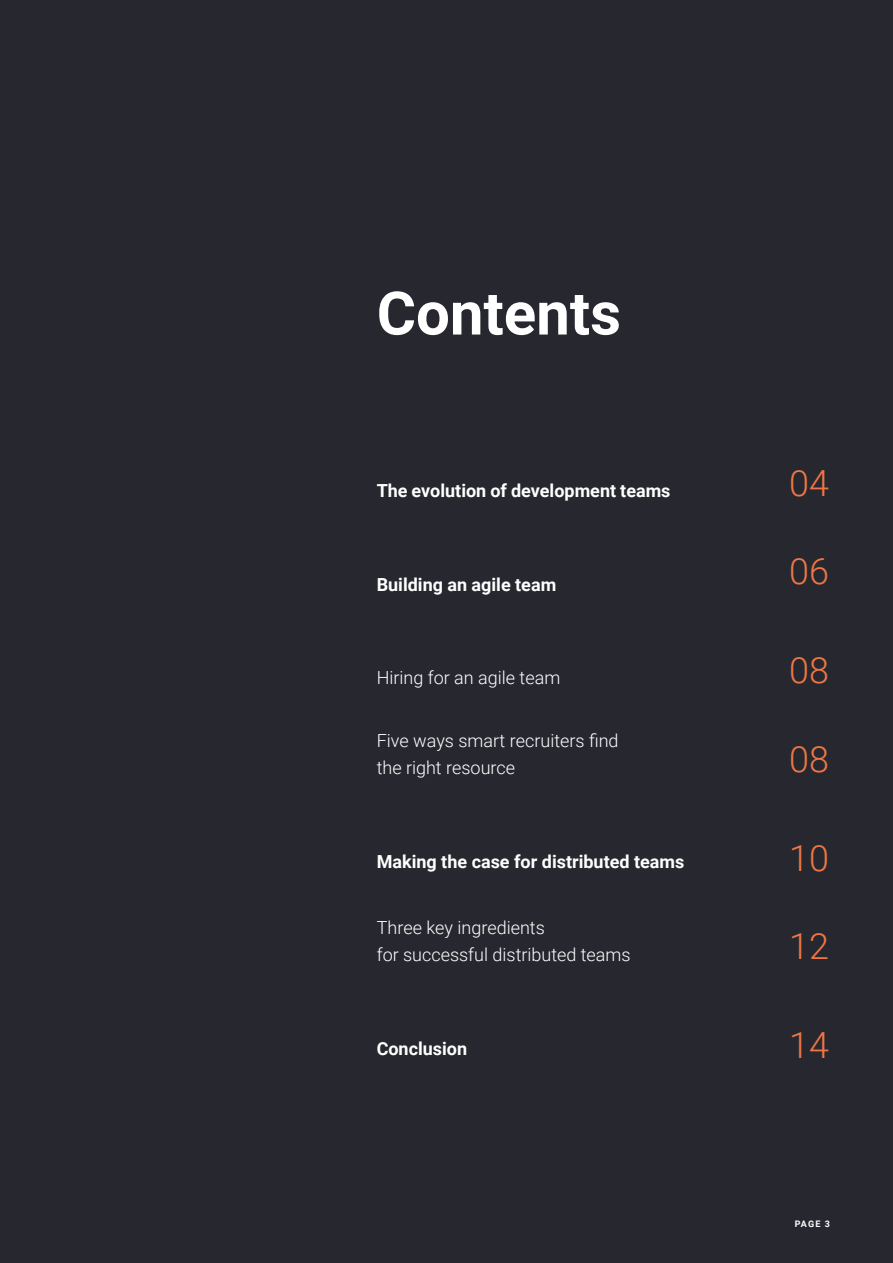
<style>
.page{position:relative;width:893px;height:1263px;background:#27282f}
.page>*{position:absolute;margin:0;border:0;box-sizing:border-box;transform-origin:0 0}
.t1{font:700 60px "Roboto";color:#fff}
.t2{font:300 36px "Roboto";color:#ee7644}
.t3{font:300 18px/27px "Roboto";color:#fff}
.t4{font:700 18px "Roboto";color:#fff}
.t5{font:700 9px "Roboto";color:#fff}
</style>
<div class="page">
<h1 class="t1" style="left:377px;top:271px;width:246px">Contents</h1>
<p class="t4" style="left:377px;top:478px;width:295px">The evolution of development teams</p>
<p class="t4" style="left:377px;top:572px;width:181px">Building an agile team</p>
<p class="t3" style="left:377px;top:663px;width:185px">Hiring for an agile team</p>
<p class="t3" style="left:377px;top:727px;width:243px">Five ways smart recruiters find the right resource</p>
<p class="t4" style="left:377px;top:849px;width:309px">Making the case for distributed teams</p>
<p class="t3" style="left:377px;top:914px;width:255px">Three key ingredients<br>for successful distributed teams</p>
<p class="t4" style="left:377px;top:1036px;width:92px">Conclusion</p>
<h2 class="t2" style="left:789px;top:458px;width:41px">04</h2>
<h2 class="t2" style="left:789px;top:546px;width:41px">06</h2>
<h2 class="t2" style="left:789px;top:645px;width:41px">08</h2>
<h2 class="t2" style="left:789px;top:733px;width:41px">08</h2>
<h2 class="t2" style="left:789px;top:832px;width:41px">10</h2>
<h2 class="t2" style="left:789px;top:920px;width:41px">12</h2>
<h2 class="t2" style="left:789px;top:1020px;width:41px">14</h2>
<p class="t5" style="left:795px;top:1217px;width:37px">PAGE 3</p>
</div>
